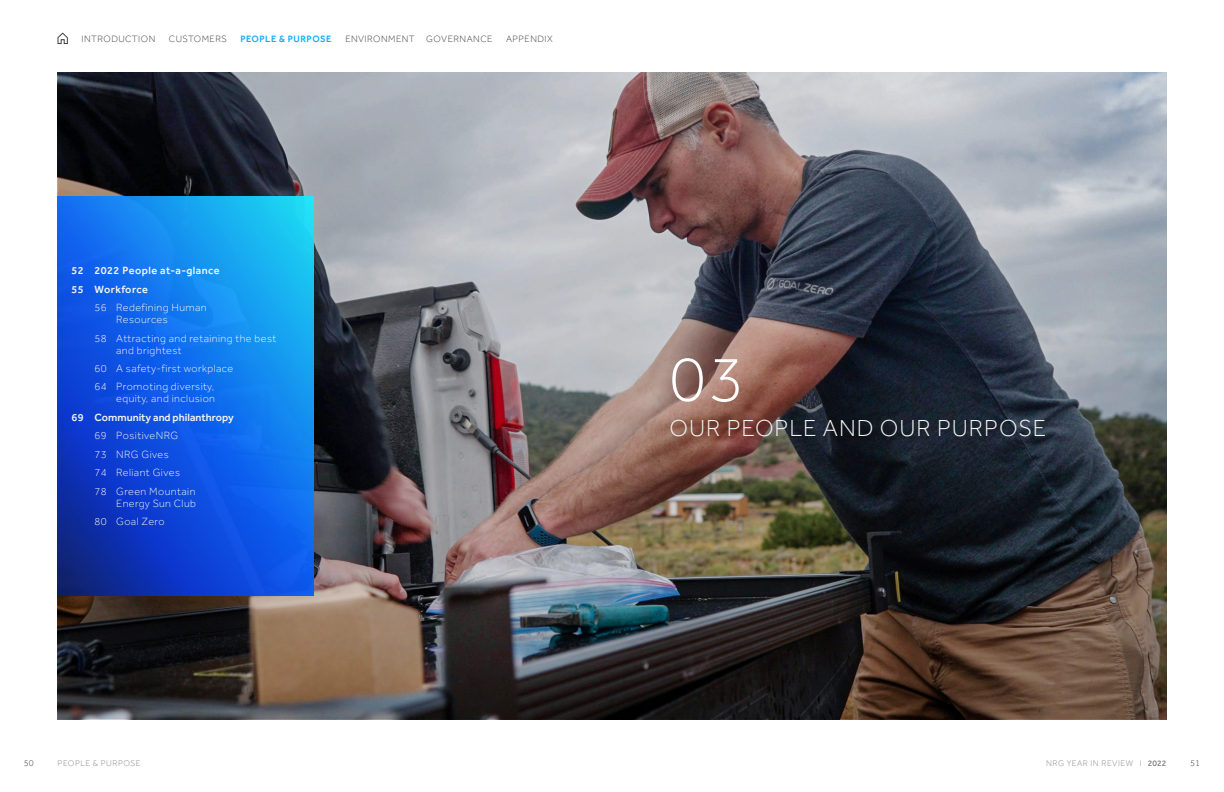
<style>
.page{position:relative;width:1224px;height:792px;background:#fff}
.page>*{position:absolute;margin:0;border:0;box-sizing:border-box;transform-origin:0 0}
.Page_Break_Title_Large_Number_White{font:300 66px "Effra";color:#fff}
.Page_Break_Title_White_CAPS{font:300 24px "Effra";letter-spacing:.04em;color:#f4f4f5}
.TOC_Smaller{font:300 10.9px/12px "Effra";letter-spacing:.04em;color:#f4f4f5}
.TOC_Smaller-2{font:500 10.9px "Effra";letter-spacing:.025em;color:#f4f4f5}
.TOC_Smaller-3{font:500 10.9px "Effra";color:#f4f4f5}
.t1{font:300 9.5px "Effra";letter-spacing:.05em;color:#414141}
.t2{font:500 9.5px "Effra";letter-spacing:.05em;color:#18aafd}
.t3{font:300 9px "Effra";color:#414141}
.t4{font:300 8.5px "Effra";letter-spacing:.06em;color:#888}
.s1{font-weight:500}
</style>
<div class="page">
<img style="left:58px;top:73px;width:1109px;height:646px">
<svg style="left:58px;top:197px;width:255px;height:398px;background:#1067e0"></svg>
<svg style="left:57px;top:32px;width:11px;height:12px"></svg>
<p class="t1" style="left:82px;top:34px;width:75px">INTRODUCTION</p>
<p class="t1" style="left:169px;top:34px;width:59px">CUSTOMERS</p>
<p class="t2" style="left:240px;top:34px;width:93px">PEOPLE &amp; PURPOSE</p>
<p class="t1" style="left:345px;top:34px;width:149px">ENVIRONMENT GOVERNANCE</p>
<p class="t1" style="left:506px;top:34px;width:48px">APPENDIX</p>
<p class="TOC_Smaller-2" style="left:71px;top:264px;width:150px">52 2022 People at-a-glance</p>
<p class="TOC_Smaller-2" style="left:71px;top:282px;width:78px">55 Workforce</p>
<p class="TOC_Smaller" style="left:116px;top:301px;width:92px;text-indent:-22px">56 Redefining Human<br>Resources</p>
<p class="TOC_Smaller" style="left:116px;top:332px;width:162px;text-indent:-22px">58 Attracting and retaining the best and brightest</p>
<p class="TOC_Smaller" style="left:95px;top:362px;width:140px">60 A safety-first workplace</p>
<p class="TOC_Smaller" style="left:95px;top:381px;width:122px;text-align:right">64 Promoting diversity, equity, and inclusion</p>
<p class="TOC_Smaller-3" style="left:71px;top:411px;width:164px">69 Community and philanthropy</p>
<p class="TOC_Smaller" style="left:95px;top:430px;width:85px">69 PositiveNRG</p>
<p class="TOC_Smaller" style="left:95px;top:448px;width:76px">73 NRG Gives</p>
<p class="TOC_Smaller" style="left:95px;top:467px;width:87px">74 Reliant Gives</p>
<p class="TOC_Smaller" style="left:95px;top:485px;width:103px;text-align:right">78 Green Mountain<br>Energy Sun Club</p>
<p class="TOC_Smaller" style="left:95px;top:516px;width:71px">80 Goal Zero</p>
<p class="Page_Break_Title_Large_Number_White" style="left:670px;top:342px;width:76px">03</p>
<p class="Page_Break_Title_White_CAPS" style="left:670px;top:415px;width:378px">OUR PEOPLE AND OUR PURPOSE</p>
<p class="t3" style="left:24px;top:758px;width:11px">50</p>
<p class="t4" style="left:58px;top:758px;width:84px">PEOPLE &amp; PURPOSE</p>
<p class="t4" style="left:1046px;top:758px;width:122px">NRG YEAR IN REVIEW I <span class="s1">2022</span></p>
<p class="t3" style="left:1190px;top:758px;width:11px">51</p>
</div>
